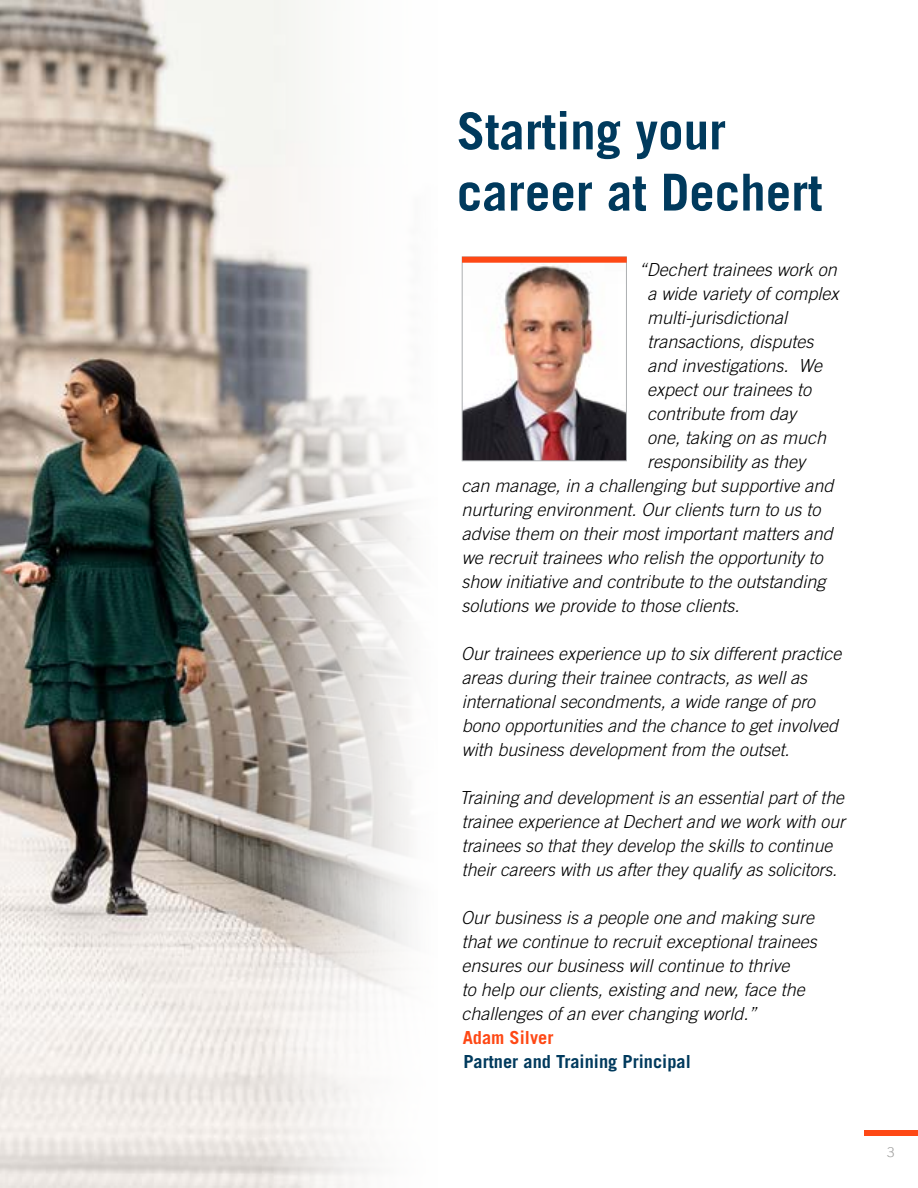
<style>
.page{position:relative;width:918px;height:1188px;background:#fff}
.page>*{position:absolute;margin:0;border:0;box-sizing:border-box;transform-origin:0 0}
.t1{font:700 51px/61.2px "Trade Gothic LT Std";color:#003a5d}
.t2{font:italic 300 18px/24px "Trade Gothic LT Std";color:#000}
.t3{font:700 18px "Trade Gothic LT Std";color:#003a5d}
.t4{font:700 18px "Trade Gothic LT Std";color:#fe4815}
.t5{font:300 13.5px "Trade Gothic";color:#9d9d9c}
</style>
<div class="page">
<img style="left:0;top:0;width:264px;height:1188px">
<div style="left:864px;top:1130px;width:54px;height:5px;background:#fe4815"></div>
<img style="left:464px;top:264px;width:161px;height:195px">
<div style="left:462px;top:257px;width:165px;height:204px;border:1px solid #acafb1"></div>
<div style="left:462px;top:257px;width:165px;height:6px;background:#fe4815"></div>
<svg style="left:264px;top:0;width:148px;height:1188px"></svg>
<h1 class="t1" style="left:457px;top:100px;width:367px">Starting your career at Dechert</h1>
<p class="t2" style="left:639px;top:258px;width:200px">“Dechert trainees work on</p>
<p class="t2" style="left:647px;top:282px;width:192px">a wide variety of complex</p>
<p class="t2" style="left:647px;top:306px;width:141px">multi-jurisdictional</p>
<p class="t2" style="left:648px;top:330px;width:168px">transactions, disputes</p>
<p class="t2" style="left:647px;top:354px;width:176px">and investigations. We</p>
<p class="t2" style="left:647px;top:378px;width:166px">expect our trainees to</p>
<p class="t2" style="left:647px;top:402px;width:151px">contribute from day</p>
<p class="t2" style="left:647px;top:426px;width:181px">one, taking on as much</p>
<p class="t2" style="left:647px;top:450px;width:159px">responsibility as they</p>
<p class="t2" style="left:462px;top:474px;width:374px">can manage, in a challenging but supportive and</p>
<p class="t2" style="left:461px;top:498px;width:361px">nurturing environment. Our clients turn to us to</p>
<p class="t2" style="left:462px;top:522px;width:373px">advise them on their most important matters and</p>
<p class="t2" style="left:462px;top:546px;width:363px">we recruit trainees who relish the opportunity to</p>
<p class="t2" style="left:461px;top:570px;width:366px">show initiative and contribute to the outstanding</p>
<p class="t2" style="left:461px;top:594px;width:280px">solutions we provide to those clients.</p>
<p class="t2" style="left:461px;top:642px;width:382px">Our trainees experience up to six different practice areas during their trainee contracts, as well as international secondments, a wide range of pro bono opportunities and the chance to get involved with business development from the outset.</p>
<p class="t2" style="left:459px;top:786px;width:387px">Training and development is an essential part of the trainee experience at Dechert and we work with our trainees so that they develop the skills to continue their careers with us after they qualify as solicitors.</p>
<p class="t2" style="left:461px;top:906px;width:357px">Our business is a people one and making sure that we continue to recruit exceptional trainees ensures our business will continue to thrive<br>to help our clients, existing and new, face the challenges of an ever changing world.”</p>
<p class="t4" style="left:463px;top:1026px;width:92px">Adam Silver</p>
<p class="t3" style="left:463px;top:1050px;width:229px">Partner and Training Principal</p>
<p class="t5" style="left:887px;top:1144px;width:9px">3</p>
</div>
